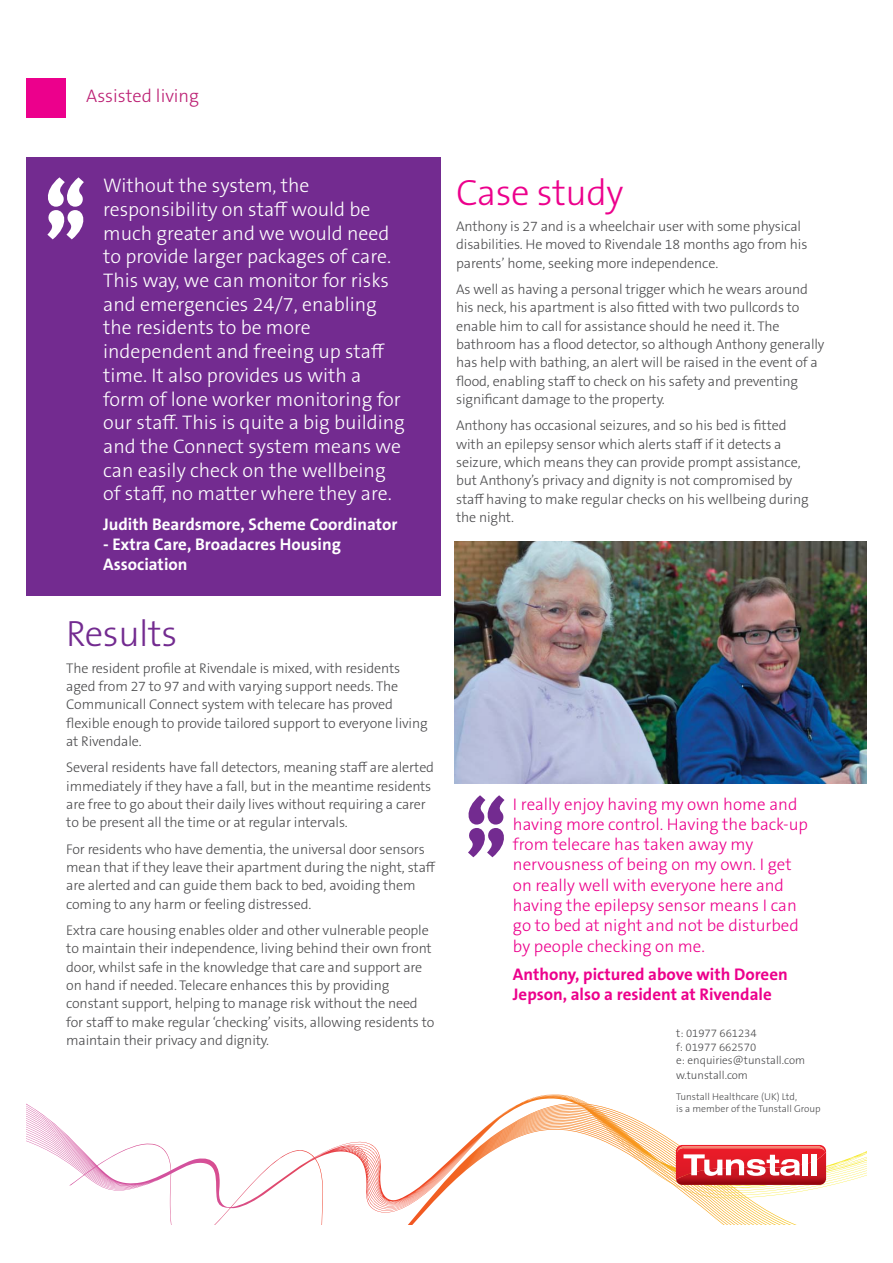
<style>
.page{position:relative;width:893px;height:1263px;background:#fff}
.page>*{position:absolute;margin:0;border:0;box-sizing:border-box;transform-origin:0 0}
.t1{font:900 73.35px "The Sans B W9";color:#fff}
.t2{font:900 73.35px "The Sans B W9";color:#732b90}
.t3{font:300 36.6px "The Sans B W3";letter-spacing:-.01em;color:#ec008c}
.t4{font:300 36.6px "The Sans B W3";letter-spacing:-.01em;color:#732b90}
.t5{font:300 19.8px/23.7px "The Sans B W3";color:#fff}
.t6{font:300 18.3px "The Sans B W3";color:#bc2074}
.t7{font:300 16.95px/20.2px "The Sans B W3";color:#ec008c}
.t8{font:700 16.95px/20.2px "The Sans B W7";color:#fff}
.t9{font:700 16.95px/20.2px "The Sans B W7";color:#ec008c}
.t10{font:300 14.1px/18.3px "The Sans B W3";letter-spacing:-.01em;color:#4c4c4e}
.t11{font:300 11.25px/14px "The Sans B W3";color:#4c4c4e}
.t12{font:300 9.9px/11.9px "The Sans B W3";color:#4c4c4e}
</style>
<div class="page">
<svg style="left:69px;top:1102px;width:750px;height:123px"></svg>
<svg style="left:522px;top:1095px;width:344px;height:93px"></svg>
<div style="left:802px;top:1154px;width:6px;height:21px;background:#fff"></div>
<div style="left:811px;top:1154px;width:5px;height:21px;background:#fff"></div>
<div style="left:26px;top:78px;width:40px;height:40px;background:#ec008c"></div>
<div style="left:26px;top:158px;width:414px;height:438px;background:#732b90"></div>
<img style="left:454px;top:541px;width:412px;height:242px">
<p class="t6" style="left:86px;top:89px;width:114px">Assisted living</p>
<h1 class="t1" style="left:45px;top:165px;width:43px">“</h1>
<h1 class="t1" style="left:86px;top:252px;width:43px;rotate:-180deg">“</h1>
<p class="t5" style="left:103px;top:176px;width:303px">Without the system, the responsibility on staff would be much greater and we would need to provide larger packages of care.<br>This way, we can monitor for risks and emergencies 24/7, enabling the residents to be more independent and freeing up staff time. It also provides us with a form of lone worker monitoring for our staff. This is quite a big building and the Connect system means we can easily check on the wellbeing of staff, no matter where they are.</p>
<p class="t8" style="left:103px;top:516px;width:296px">Judith Beardsmore, Scheme Coordinator</p>
<p class="t8" style="left:103px;top:536px;width:239px">- Extra Care, Broadacres Housing<br>Association</p>
<h2 class="t4" style="left:66px;top:620px;width:112px">Results</h2>
<p class="t10" style="left:66px;top:660px;width:363px">The resident profile at Rivendale is mixed, with residents aged from 27 to 97 and with varying support needs. The Communicall Connect system with telecare has proved flexible enough to provide tailored support to everyone living at Rivendale.</p>
<p class="t10" style="left:66px;top:760px;width:369px">Several residents have fall detectors, meaning staff are alerted immediately if they have a fall, but in the meantime residents are free to go about their daily lives without requiring a carer to be present all the time or at regular intervals.</p>
<p class="t10" style="left:66px;top:841px;width:371px">For residents who have dementia, the universal door sensors mean that if they leave their apartment during the night, staff are alerted and can guide them back to bed, avoiding them coming to any harm or feeling distressed.</p>
<p class="t10" style="left:66px;top:923px;width:369px">Extra care housing enables older and other vulnerable people to maintain their independence, living behind their own front door, whilst safe in the knowledge that care and support are on hand if needed. Telecare enhances this by providing constant support, helping to manage risk without the need for staff to make regular ‘checking’ visits, allowing residents to maintain their privacy and dignity.</p>
<h2 class="t3" style="left:456px;top:178px;width:169px">Case study</h2>
<p class="t10" style="left:456px;top:219px;width:353px">Anthony is 27 and is a wheelchair user with some physical disabilities. He moved to Rivendale 18 months ago from his parents’ home, seeking more independence.</p>
<p class="t10" style="left:456px;top:282px;width:370px">As well as having a personal trigger which he wears around his neck, his apartment is also fitted with two pullcords to enable him to call for assistance should he need it. The bathroom has a flood detector, so although Anthony generally has help with bathing, an alert will be raised in the event of a flood, enabling staff to check on his safety and preventing significant damage to the property.</p>
<p class="t10" style="left:456px;top:418px;width:354px">Anthony has occasional seizures, and so his bed is fitted with an epilepsy sensor which alerts staff if it detects a seizure, which means they can provide prompt assistance, but Anthony’s privacy and dignity is not compromised by staff having to make regular checks on his wellbeing during the night.</p>
<h1 class="t2" style="left:465px;top:783px;width:43px">“</h1>
<h1 class="t2" style="left:507px;top:870px;width:43px;rotate:-180deg">“</h1>
<p class="t7" style="left:513px;top:795px;width:296px">I really enjoy having my own home and having more control. Having the back-up from telecare has taken away my nervousness of being on my own. I get on really well with everyone here and having the epilepsy sensor means I can go to bed at night and not be disturbed by people checking on me.</p>
<p class="t9" style="left:513px;top:966px;width:276px">Anthony, pictured above with Doreen<br>Jepson, also a resident at Rivendale</p>
<p class="t11" style="left:676px;top:1028px;width:130px">t: 01977 661234<br>f: 01977 662570<br>e: enquiries@tunstall.com w.tunstall.com</p>
<p class="t12" style="left:676px;top:1092px;width:146px">Tunstall Healthcare (UK) Ltd,<br>is a member of the Tunstall Group</p>
</div>
